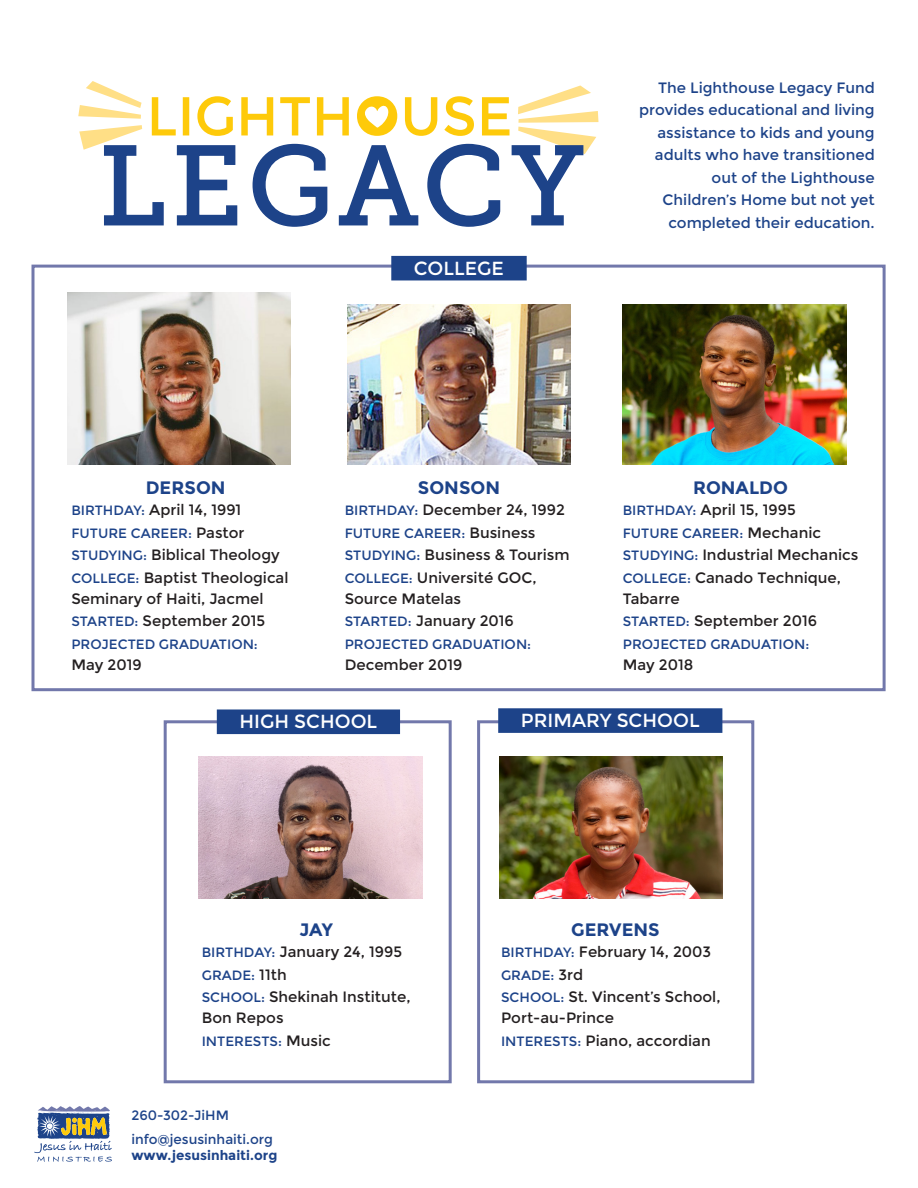
<style>
.page{position:relative;width:918px;height:1188px;background:#fff}
.page>*{position:absolute;margin:0;border:0;box-sizing:border-box;transform-origin:0 0}
.supporters{font:18.9px "Montserrat";color:#fff}
.name{font:700 18px "Montserrat";color:#1d4389}
.body{font:15px/21px "Montserrat";color:#231f20}
.t1{font:15px/22.5px "Montserrat";color:#1d4389;text-align:right}
.body-2{font:13.5px "Montserrat";color:#1d4389}
.t2{font:700 13.5px "Montserrat";color:#1d4389}
.s1{font-size:13.5px;color:#1d4389}
.s2{font-size:15px;color:#231f20}
</style>
<div class="page">
<div style="left:32px;top:265px;width:854px;height:426px;border:3px solid #7278ab"></div>
<img style="left:68px;top:292px;width:223px;height:172px">
<img style="left:347px;top:305px;width:224px;height:159px">
<img style="left:623px;top:305px;width:223px;height:159px">
<div style="left:391px;top:256px;width:136px;height:24px;background:#1d4389"></div>
<img style="left:199px;top:757px;width:223px;height:142px">
<div style="left:164px;top:720px;width:288px;height:363px;border:3px solid #7278ab"></div>
<div style="left:217px;top:709px;width:183px;height:25px;background:#1d4389"></div>
<img style="left:499px;top:757px;width:224px;height:142px">
<div style="left:477px;top:720px;width:277px;height:363px;border:3px solid #7278ab"></div>
<div style="left:498px;top:708px;width:224px;height:25px;background:#1d4389"></div>
<svg style="left:34px;top:1106px;width:78px;height:56px"></svg>
<svg style="left:78px;top:81px;width:521px;height:146px"></svg>
<p class="supporters" style="left:414px;top:257px;width:92px">COLLEGE</p>
<p class="t1" style="left:639px;top:76px;width:237px">The Lighthouse Legacy Fund provides educational and living assistance to kids and young adults who have transitioned out of the Lighthouse<br>Children’s Home but not yet completed their education.</p>
<p class="name" style="left:146px;top:477px;width:81px">DERSON</p>
<p class="body" style="left:71px;top:500px;width:171px"><span class="s1">BIRTHDAY:</span> April 14, 1991</p>
<p class="body-2" style="left:71px;top:525px;width:175px">FUTURE CAREER: <span class="s2">Pastor</span></p>
<p class="body" style="left:71px;top:545px;width:210px"><span class="s1">STUDYING:</span> Biblical Theology</p>
<p class="body" style="left:71px;top:567px;width:219px"><span class="s1">COLLEGE:</span> Baptist Theological<br>Seminary of Haiti, Jacmel</p>
<p class="body" style="left:71px;top:611px;width:195px"><span class="s1">STARTED:</span> September 2015</p>
<p class="body-2" style="left:71px;top:636px;width:188px">PROJECTED GRADUATION:</p>
<p class="body" style="left:71px;top:654px;width:72px">May 2019</p>
<p class="name" style="left:418px;top:477px;width:84px">SONSON</p>
<p class="body" style="left:345px;top:500px;width:222px"><span class="s1">BIRTHDAY:</span> December 24, 1992</p>
<p class="body-2" style="left:345px;top:525px;width:192px">FUTURE CAREER: <span class="s2">Business</span></p>
<p class="body" style="left:345px;top:545px;width:226px"><span class="s1">STUDYING:</span> Business &amp; Tourism</p>
<p class="body" style="left:345px;top:567px;width:193px"><span class="s1">COLLEGE:</span> Université GOC,<br>Source Matelas</p>
<p class="body" style="left:345px;top:611px;width:171px"><span class="s1">STARTED:</span> January 2016</p>
<p class="body-2" style="left:345px;top:636px;width:188px">PROJECTED GRADUATION:</p>
<p class="body" style="left:345px;top:654px;width:119px">December 2019</p>
<p class="name" style="left:693px;top:477px;width:96px">RONALDO</p>
<p class="body" style="left:623px;top:500px;width:175px"><span class="s1">BIRTHDAY:</span> April 15, 1995</p>
<p class="body-2" style="left:623px;top:525px;width:200px">FUTURE CAREER: <span class="s2">Mechanic</span></p>
<p class="body" style="left:623px;top:545px;width:237px"><span class="s1">STUDYING:</span> Industrial Mechanics</p>
<p class="body" style="left:623px;top:567px;width:220px"><span class="s1">COLLEGE:</span> Canado Technique,<br>Tabarre</p>
<p class="body" style="left:623px;top:611px;width:196px"><span class="s1">STARTED:</span> September 2016</p>
<p class="body-2" style="left:623px;top:636px;width:188px">PROJECTED GRADUATION:</p>
<p class="body" style="left:623px;top:654px;width:72px">May 2018</p>
<p class="supporters" style="left:240px;top:711px;width:139px">HIGH SCHOOL</p>
<p class="name" style="left:299px;top:919px;width:35px">JAY</p>
<p class="body" style="left:202px;top:941px;width:202px"><span class="s1">BIRTHDAY:</span> January 24, 1995</p>
<p class="body-2" style="left:202px;top:967px;width:86px">GRADE: <span class="s2">11th</span></p>
<p class="body" style="left:202px;top:986px;width:210px"><span class="s1">SCHOOL:</span> Shekinah Institute,<br>Bon Repos</p>
<p class="body-2" style="left:202px;top:1033px;width:131px">INTERESTS: <span class="s2">Music</span></p>
<p class="body-2" style="left:131px;top:1107px;width:99px">260-302-JiHM</p>
<p class="body-2" style="left:131px;top:1131px;width:143px">info@jesusinhaiti.org</p>
<p class="t2" style="left:131px;top:1147px;width:147px">www.jesusinhaiti.org</p>
<p class="supporters" style="left:521px;top:710px;width:180px">PRIMARY SCHOOL</p>
<p class="name" style="left:571px;top:919px;width:90px">GERVENS</p>
<p class="body" style="left:501px;top:941px;width:212px"><span class="s1">BIRTHDAY:</span> February 14, 2003</p>
<p class="body-2" style="left:501px;top:967px;width:84px">GRADE: <span class="s2">3rd</span></p>
<p class="body" style="left:501px;top:986px;width:221px"><span class="s1">SCHOOL:</span> St. Vincent’s School,<br>Port-au-Prince</p>
<p class="body" style="left:501px;top:1030px;width:211px"><span class="s1">INTERESTS:</span> Piano, accordian</p>
</div>
